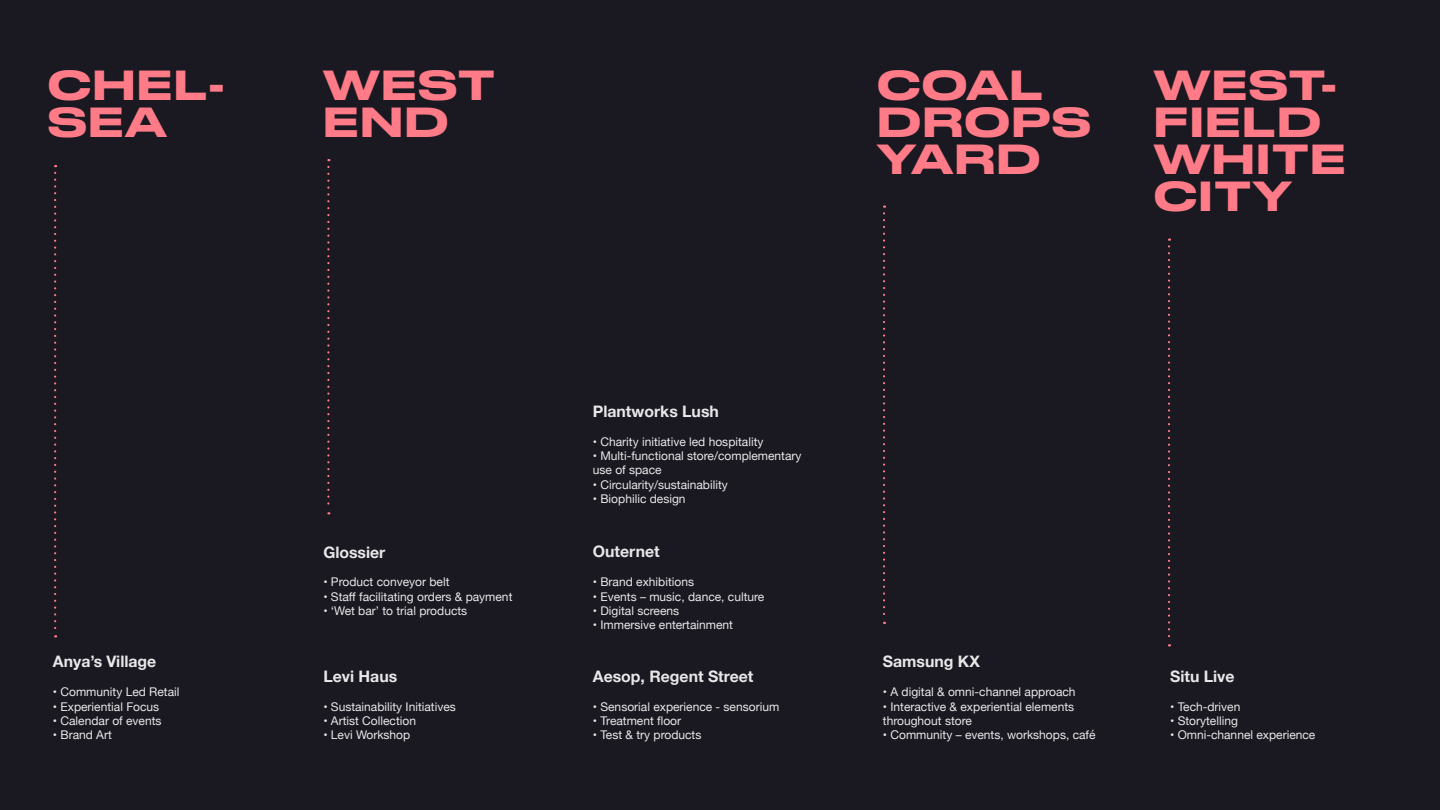
<style>
.page{position:relative;width:1440px;height:810px;background:#1a1820}
.page>*{position:absolute;margin:0;border:0;box-sizing:border-box;transform-origin:0 0}
.t1{font:500 39.6px/37.2px "Druk Wide";letter-spacing:.05em;color:#ff7b88}
.t2{font:700 15.83px "Helvetica Neue";color:#e9e8e9}
.t3{font:12px/14.4px "Helvetica Neue";color:#e9e8e9}
</style>
<div class="page">
<svg style="left:327px;top:167px;width:3px;height:347px"></svg>
<svg style="left:883px;top:206px;width:2px;height:418px"></svg>
<svg style="left:1168px;top:238px;width:2px;height:408px"></svg>
<svg style="left:54px;top:173px;width:2px;height:465px"></svg>
<p class="t1" style="left:48px;top:63px;width:178px">CHEL-<br>SEA</p>
<p class="t2" style="left:53px;top:649px;width:105px">Anya’s Village</p>
<p class="t3" style="left:53px;top:685px;width:128px">• Community Led Retail</p>
<p class="t3" style="left:53px;top:700px;width:108px">• Experiential Focus</p>
<p class="t3" style="left:53px;top:714px;width:110px">• Calendar of events</p>
<p class="t3" style="left:53px;top:729px;width:60px">• Brand Art</p>
<p class="t1" style="left:323px;top:63px;width:173px">WEST<br>END</p>
<p class="t2" style="left:323px;top:539px;width:64px">Glossier</p>
<p class="t3" style="left:323px;top:576px;width:128px">• Product conveyor belt</p>
<p class="t3" style="left:323px;top:590px;width:191px">• Staff facilitating orders &amp; payment</p>
<p class="t3" style="left:323px;top:604px;width:145px">• ‘Wet bar’ to trial products</p>
<p class="t2" style="left:323px;top:664px;width:75px">Levi Haus</p>
<p class="t3" style="left:323px;top:700px;width:134px">• Sustainability Initiatives</p>
<p class="t3" style="left:323px;top:714px;width:94px">• Artist Collection</p>
<p class="t3" style="left:323px;top:729px;width:88px">• Levi Workshop</p>
<p class="t1" style="left:878px;top:63px;width:215px">COAL<br>DROPS<br>YARD</p>
<p class="t1" style="left:1154px;top:63px;width:193px">WEST-<br>FIELD<br>WHITE<br>CITY</p>
<p class="t2" style="left:593px;top:399px;width:128px">Plantworks Lush</p>
<p class="t3" style="left:593px;top:435px;width:172px">• Charity initiative led hospitality</p>
<p class="t3" style="left:593px;top:449px;width:210px">• Multi-functional store/complementary use of space</p>
<p class="t3" style="left:593px;top:478px;width:136px">• Circularity/sustainability</p>
<p class="t3" style="left:593px;top:493px;width:94px">• Biophilic design</p>
<p class="t2" style="left:593px;top:539px;width:68px">Outernet</p>
<p class="t3" style="left:593px;top:575px;width:103px">• Brand exhibitions</p>
<p class="t3" style="left:593px;top:590px;width:173px">• Events – music, dance, culture</p>
<p class="t3" style="left:593px;top:604px;width:88px">• Digital screens</p>
<p class="t3" style="left:593px;top:619px;width:142px">• Immersive entertainment</p>
<p class="t2" style="left:593px;top:664px;width:162px">Aesop, Regent Street</p>
<p class="t3" style="left:593px;top:700px;width:188px">• Sensorial experience - sensorium</p>
<p class="t3" style="left:593px;top:714px;width:90px">• Treatment floor</p>
<p class="t3" style="left:593px;top:729px;width:110px">• Test &amp; try products</p>
<p class="t2" style="left:883px;top:649px;width:99px">Samsung KX</p>
<p class="t3" style="left:883px;top:685px;width:194px">• A digital &amp; omni-channel approach</p>
<p class="t3" style="left:883px;top:700px;width:193px">• Interactive &amp; experiential elements throughout store</p>
<p class="t3" style="left:883px;top:729px;width:214px">• Community – events, workshops, café</p>
<p class="t2" style="left:1170px;top:664px;width:66px">Situ Live</p>
<p class="t3" style="left:1170px;top:700px;width:72px">• Tech-driven</p>
<p class="t3" style="left:1170px;top:714px;width:69px">• Storytelling</p>
<p class="t3" style="left:1170px;top:729px;width:147px">• Omni-channel experience</p>
</div>
